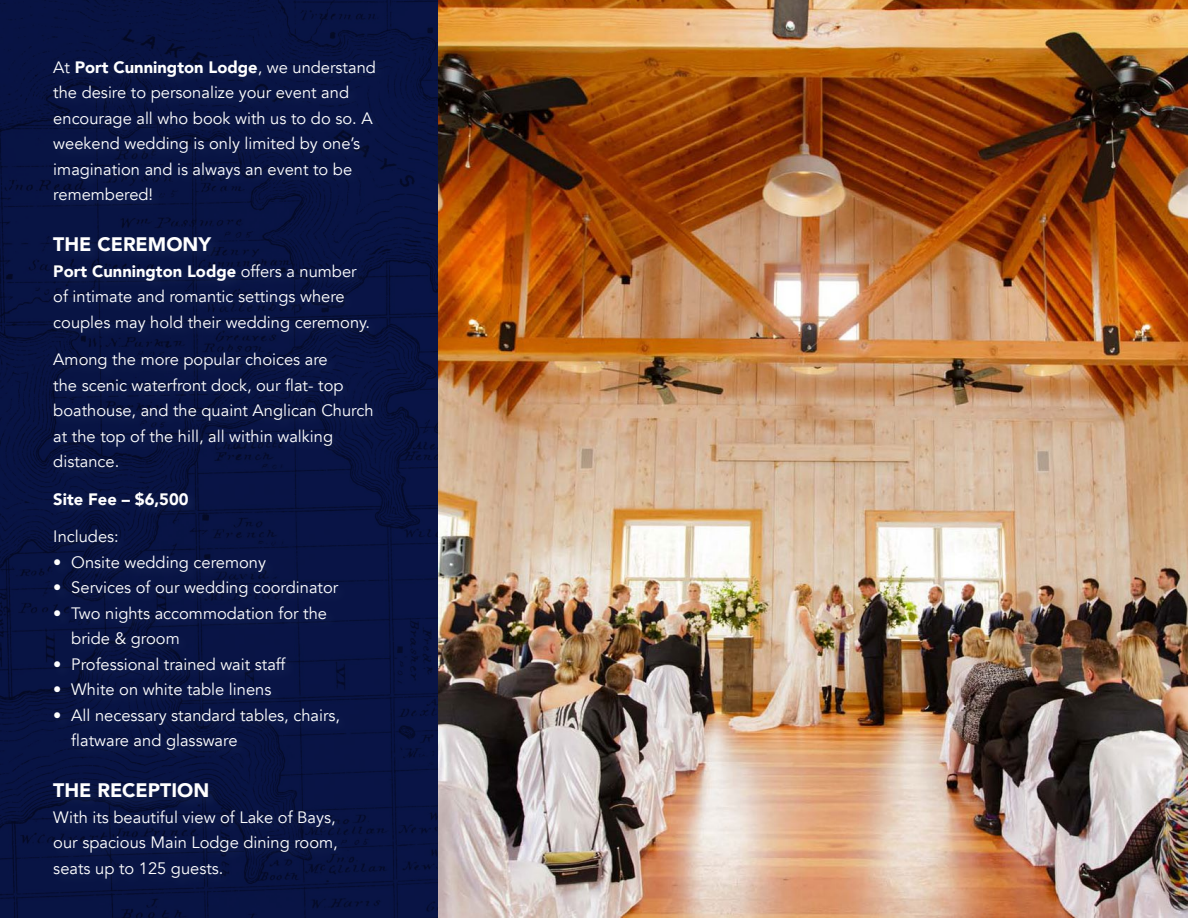
<style>
.page{position:relative;width:1188px;height:918px;background:#fff}
.page>*{position:absolute;margin:0;border:0;box-sizing:border-box;transform-origin:0 0}
.t1{font:900 19.5px "Avenir";color:#fff}
.t2{font:16.5px/25.5px "Avenir";color:#fff}
.t3{font:900 16.5px "Avenir";color:#fff}
.s1{font-weight:900}
</style>
<div class="page">
<img style="left:437px;top:0;width:751px;height:918px">
<svg style="left:0;top:0;width:437px;height:918px;background:#071241"></svg>
<div style="left:51px;top:57px;width:337px;height:833px;background:#1b2b58;opacity:.75"></div>
<p class="t2" style="left:53px;top:55px;width:324px">At <span class="s1">Port Cunnington Lodge</span>, we understand the desire to personalize your event and encourage all who book with us to do so. A weekend wedding is only limited by one’s imagination and is always an event to be remembered!</p>
<p class="t1" style="left:53px;top:228px;width:159px">THE CEREMONY</p>
<p class="t2" style="left:53px;top:259px;width:318px"><span class="s1">Port Cunnington Lodge</span> offers a number of intimate and romantic settings where couples may hold their wedding ceremony.</p>
<p class="t2" style="left:53px;top:347px;width:322px">Among the more popular choices are<br>the scenic waterfront dock, our flat- top boathouse, and the quaint Anglican Church at the top of the hill, all within walking distance.</p>
<p class="t3" style="left:53px;top:485px;width:137px">Site Fee – $6,500</p>
<p class="t2" style="left:53px;top:524px;width:67px">Includes:</p>
<p class="t2" style="left:53px;top:550px;width:214px">• Onsite wedding ceremony</p>
<p class="t2" style="left:53px;top:575px;width:287px">• Services of our wedding coordinator</p>
<p class="t2" style="left:71px;top:601px;width:257px;text-indent:-18px">• Two nights accommodation for the bride &amp; groom</p>
<p class="t2" style="left:53px;top:652px;width:234px">• Professional trained wait staff</p>
<p class="t2" style="left:53px;top:677px;width:220px">• White on white table linens</p>
<p class="t2" style="left:71px;top:703px;width:270px;text-indent:-18px">• All necessary standard tables, chairs, flatware and glassware</p>
<p class="t1" style="left:53px;top:774px;width:157px">THE RECEPTION</p>
<p class="t2" style="left:53px;top:805px;width:286px">With its beautiful view of Lake of Bays, our spacious Main Lodge dining room, seats up to 125 guests.</p>
</div>
